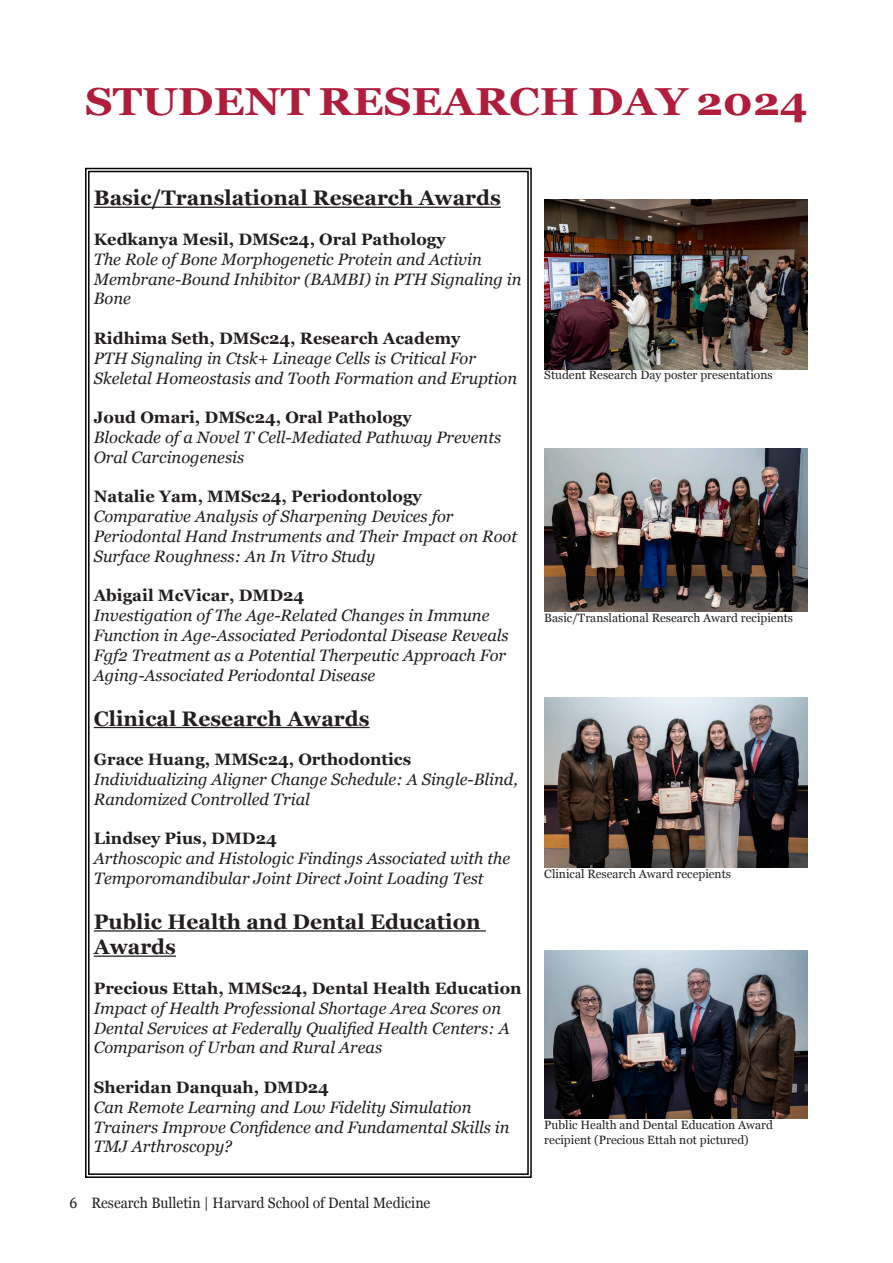
<style>
.page{position:relative;width:893px;height:1263px;background:#fff}
.page>*{position:absolute;margin:0;border:0;box-sizing:border-box;transform-origin:0 0}
.Folio_-_Section_Titl{font:700 39px "Georgia";color:#b01d3c;scale:1.1 1}
.t1{font:700 21px/25.2px "Georgia";color:#231f20}
.t2{font:italic 16.5px/19.8px "Georgia";color:#231f20}
.t3{font:700 16.5px "Georgia";color:#231f20}
.t4{font:15px "Georgia";color:#231f20;scale:.93 1}
.t5{font:12px/14.4px "Georgia";color:#231f20}
</style>
<div class="page">
<svg style="left:85px;top:167px;width:447px;height:1011px"></svg>
<img style="left:544px;top:449px;width:264px;height:163px">
<img style="left:544px;top:697px;width:264px;height:170px">
<img style="left:544px;top:951px;width:264px;height:168px">
<img style="left:544px;top:200px;width:264px;height:169px">
<p class="Folio_-_Section_Titl" style="left:85px;top:72px;width:658px">STUDENT RESEARCH DAY 2024</p>
<p class="t1" style="left:94px;top:184px;width:409px">Basic/Translational Research Awards</p>
<p class="t3" style="left:94px;top:227px;width:353px">Kedkanya Mesil, DMSc24, Oral Pathology</p>
<p class="t2" style="left:94px;top:249px;width:429px">The Role of Bone Morphogenetic Protein and Activin<br>Membrane-Bound Inhibitor (BAMBI) in PTH Signaling in<br>Bone</p>
<p class="t3" style="left:94px;top:326px;width:368px">Ridhima Seth, DMSc24, Research Academy</p>
<p class="t2" style="left:94px;top:348px;width:425px">PTH Signaling in Ctsk+ Lineage Cells is Critical For<br>Skeletal Homeostasis and Tooth Formation and Eruption</p>
<p class="t3" style="left:94px;top:405px;width:319px">Joud Omari, DMSc24, Oral Pathology</p>
<p class="t2" style="left:94px;top:427px;width:409px">Blockade of a Novel T Cell-Mediated Pathway Prevents<br>Oral Carcinogenesis</p>
<p class="t3" style="left:94px;top:484px;width:330px">Natalie Yam, MMSc24, Periodontology</p>
<p class="t2" style="left:94px;top:506px;width:425px">Comparative Analysis of Sharpening Devices for<br>Periodontal Hand Instruments and Their Impact on Root<br>Surface Roughness: An In Vitro Study</p>
<p class="t3" style="left:94px;top:583px;width:212px">Abigail McVicar, DMD24</p>
<p class="t2" style="left:94px;top:605px;width:416px">Investigation of The Age-Related Changes in Immune Function in Age-Associated Periodontal Disease Reveals Fgf2 Treatment as a Potential Therpeutic Approach For Aging-Associated Periodontal Disease</p>
<p class="t1" style="left:94px;top:705px;width:277px">Clinical Research Awards</p>
<p class="t3" style="left:94px;top:747px;width:319px">Grace Huang, MMSc24, Orthodontics</p>
<p class="t2" style="left:94px;top:769px;width:426px">Individualizing Aligner Change Schedule: A Single-Blind,<br>Randomized Controlled Trial</p>
<p class="t3" style="left:94px;top:826px;width:184px">Lindsey Pius, DMD24</p>
<p class="t2" style="left:94px;top:848px;width:418px">Arthoscopic and Histologic Findings Associated with the<br>Temporomandibular Joint Direct Joint Loading Test</p>
<p class="t1" style="left:94px;top:908px;width:388px">Public Health and Dental Education<br>Awards</p>
<p class="t3" style="left:94px;top:976px;width:429px">Precious Ettah, MMSc24, Dental Health Education</p>
<p class="t2" style="left:94px;top:997px;width:417px">Impact of Health Professional Shortage Area Scores on<br>Dental Services at Federally Qualified Health Centers: A<br>Comparison of Urban and Rural Areas</p>
<p class="t3" style="left:94px;top:1075px;width:237px">Sheridan Danquah, DMD24</p>
<p class="t2" style="left:94px;top:1096px;width:417px">Can Remote Learning and Low Fidelity Simulation<br>Trainers Improve Confidence and Fundamental Skills in<br>TMJ Arthroscopy?</p>
<p class="t4" style="left:69px;top:1192px;width:390px">6 Research Bulletin | Harvard School of Dental Medicine</p>
<p class="t5" style="left:544px;top:367px;width:230px">Student Research Day poster presentations</p>
<p class="t5" style="left:544px;top:610px;width:250px">Basic/Translational Research Award recipients</p>
<p class="t5" style="left:544px;top:866px;width:188px">Clinical Research Award recepients</p>
<p class="t5" style="left:544px;top:1117px;width:230px">Public Health and Dental Education Award recipient (Precious Ettah not pictured)</p>
</div>
